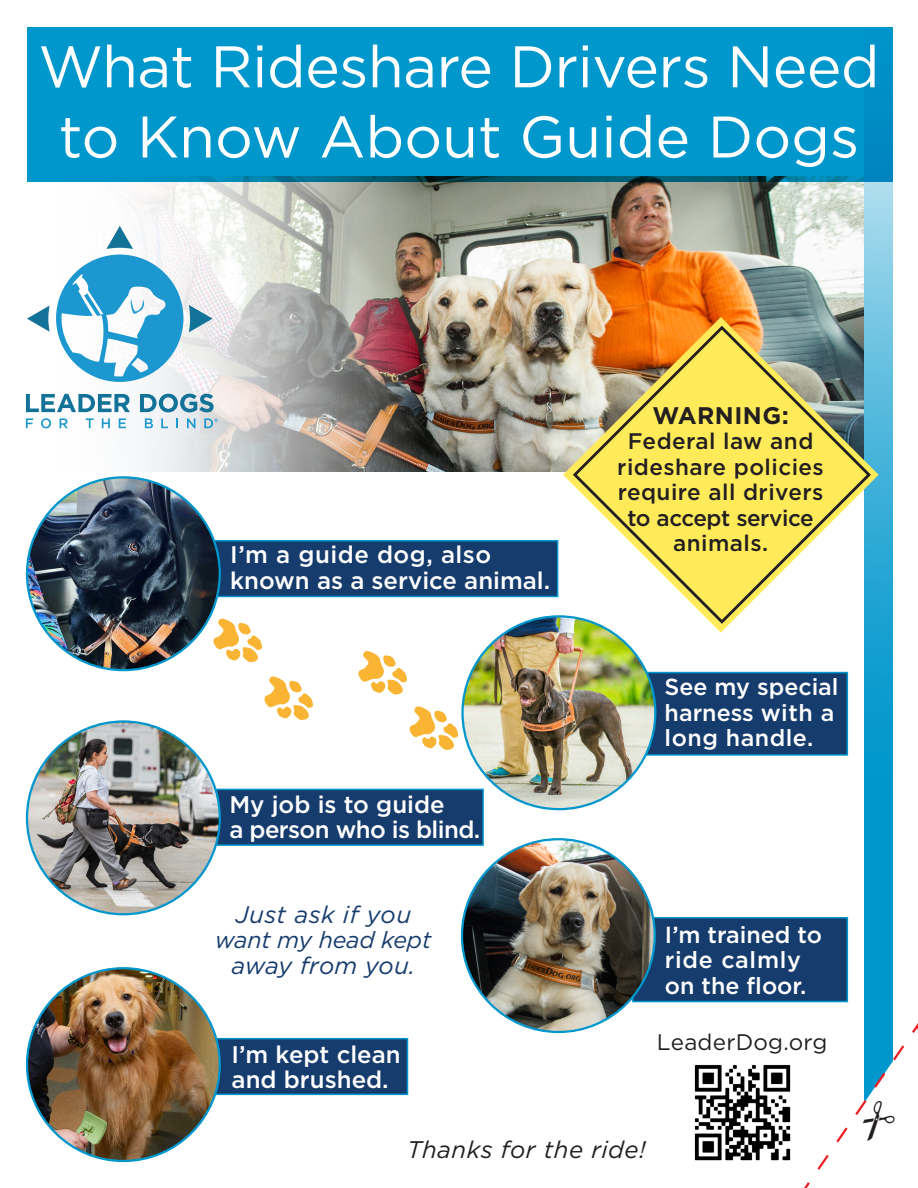
<style>
.page{position:relative;width:918px;height:1188px;background:#fff}
.page>*{position:absolute;margin:0;border:0;box-sizing:border-box;transform-origin:0 0}
.t1{font:58.5px/70.2px "Gotham";letter-spacing:-.01em;color:#fff;text-align:center}
.t2{font:500 24px/25.5px "Gotham";color:#fff}
.t3{font:italic 24px "Gotham";letter-spacing:.01em;color:#163c6d}
.t4{font:500 24px "Gotham";letter-spacing:-.025em;color:#fff}
.t5{font:italic 24px "Gotham";letter-spacing:.02em;color:#231f20}
.t6{font:700 24px "Gotham";letter-spacing:.02em;color:#231f20}
.t7{font:500 23.25px/25.5px "Gotham";color:#fff}
.t8{font:italic 23.25px "Gotham";letter-spacing:-.01em;color:#163c6d}
.t9{font:500 22.5px/25.5px "Gotham";letter-spacing:.02em;color:#231f20;text-align:center}
.t10{font:22.5px "Gotham";letter-spacing:.01em;color:#231f20}
</style>
<div class="page">
<div style="left:632px;top:917px;width:216px;height:85px;background:#163c6d;border:2px solid #0097cd"></div>
<div style="left:600px;top:672px;width:248px;height:84px;background:#163c6d;border:2px solid #0097cd"></div>
<div style="left:199px;top:540px;width:359px;height:57px;background:#163c6d;border:2px solid #0097cd"></div>
<div style="left:203px;top:789px;width:281px;height:57px;background:#163c6d;border:2px solid #0097cd"></div>
<div style="left:203px;top:1038px;width:205px;height:57px;background:#163c6d;border:2px solid #0097cd"></div>
<img style="left:27px;top:722px;width:193px;height:192px;border-radius:96px">
<img style="left:462px;top:839px;width:193px;height:193px;border-radius:96px">
<img style="left:463px;top:616px;width:192px;height:193px;border-radius:96px">
<img style="left:27px;top:968px;width:193px;height:193px;border-radius:96px">
<img style="left:27px;top:477px;width:193px;height:193px;border-radius:96px">
<svg style="left:864px;top:181px;width:28px;height:839px;background:#2ea9d5"></svg>
<img style="left:27px;top:181px;width:837px;height:290px">
<div style="left:27px;top:27px;width:865px;height:154px;background:#0097cd"></div>
<svg style="left:106px;top:226px;width:27px;height:23px"></svg>
<svg style="left:26px;top:394px;width:104px;height:18px"></svg>
<svg style="left:140px;top:394px;width:74px;height:18px"></svg>
<svg style="left:26px;top:418px;width:7px;height:10px"></svg>
<svg style="left:41px;top:418px;width:10px;height:10px"></svg>
<svg style="left:60px;top:418px;width:8px;height:10px"></svg>
<svg style="left:86px;top:418px;width:8px;height:10px"></svg>
<svg style="left:102px;top:418px;width:8px;height:10px"></svg>
<svg style="left:119px;top:418px;width:7px;height:10px"></svg>
<svg style="left:145px;top:418px;width:8px;height:10px"></svg>
<svg style="left:161px;top:418px;width:7px;height:10px"></svg>
<svg style="left:176px;top:418px;width:2px;height:10px"></svg>
<svg style="left:187px;top:418px;width:8px;height:10px"></svg>
<svg style="left:189px;top:305px;width:24px;height:27px"></svg>
<svg style="left:27px;top:306px;width:23px;height:26px"></svg>
<svg style="left:56px;top:255px;width:127px;height:127px"></svg>
<svg style="left:204px;top:418px;width:14px;height:10px"></svg>
<img style="left:563px;top:317px;width:316px;height:316px">
<svg style="left:571px;top:324px;width:302px;height:302px"></svg>
<img style="left:694px;top:1064px;width:97px;height:97px">
<svg style="left:213px;top:618px;width:49px;height:44px"></svg>
<svg style="left:264px;top:676px;width:49px;height:44px"></svg>
<svg style="left:358px;top:651px;width:49px;height:44px"></svg>
<svg style="left:409px;top:706px;width:49px;height:44px"></svg>
<svg style="left:804px;top:1020px;width:114px;height:168px"></svg>
<p class="t1" style="left:38px;top:30px;width:843px">What Rideshare Drivers Need to Know About Guide Dogs</p>
<p class="t2" style="left:230px;top:542px;width:321px">I’m a guide dog, also known as a service animal.</p>
<p class="t2" style="left:229px;top:791px;width:217px">My job is to guide</p>
<p class="t4" style="left:229px;top:814px;width:252px">a person who is blind.</p>
<p class="t3" style="left:235px;top:899px;width:177px">Just ask if you</p>
<p class="t8" style="left:215px;top:925px;width:218px">want my head kept</p>
<p class="t3" style="left:232px;top:950px;width:185px">away from you.</p>
<p class="t2" style="left:232px;top:1041px;width:171px">I’m kept clean</p>
<p class="t2" style="left:232px;top:1067px;width:159px">and brushed.</p>
<p class="t6" style="left:652px;top:399px;width:138px">WARNING:</p>
<p class="t9" style="left:617px;top:428px;width:208px">Federal law and rideshare policies require all drivers to accept service animals.</p>
<p class="t7" style="left:665px;top:674px;width:176px">See my special harness with a long handle.</p>
<p class="t7" style="left:665px;top:921px;width:159px">I’m trained to ride calmly on the floor.</p>
<p class="t10" style="left:657px;top:1028px;width:172px">LeaderDog.org</p>
<p class="t5" style="left:407px;top:1134px;width:240px">Thanks for the ride!</p>
</div>
